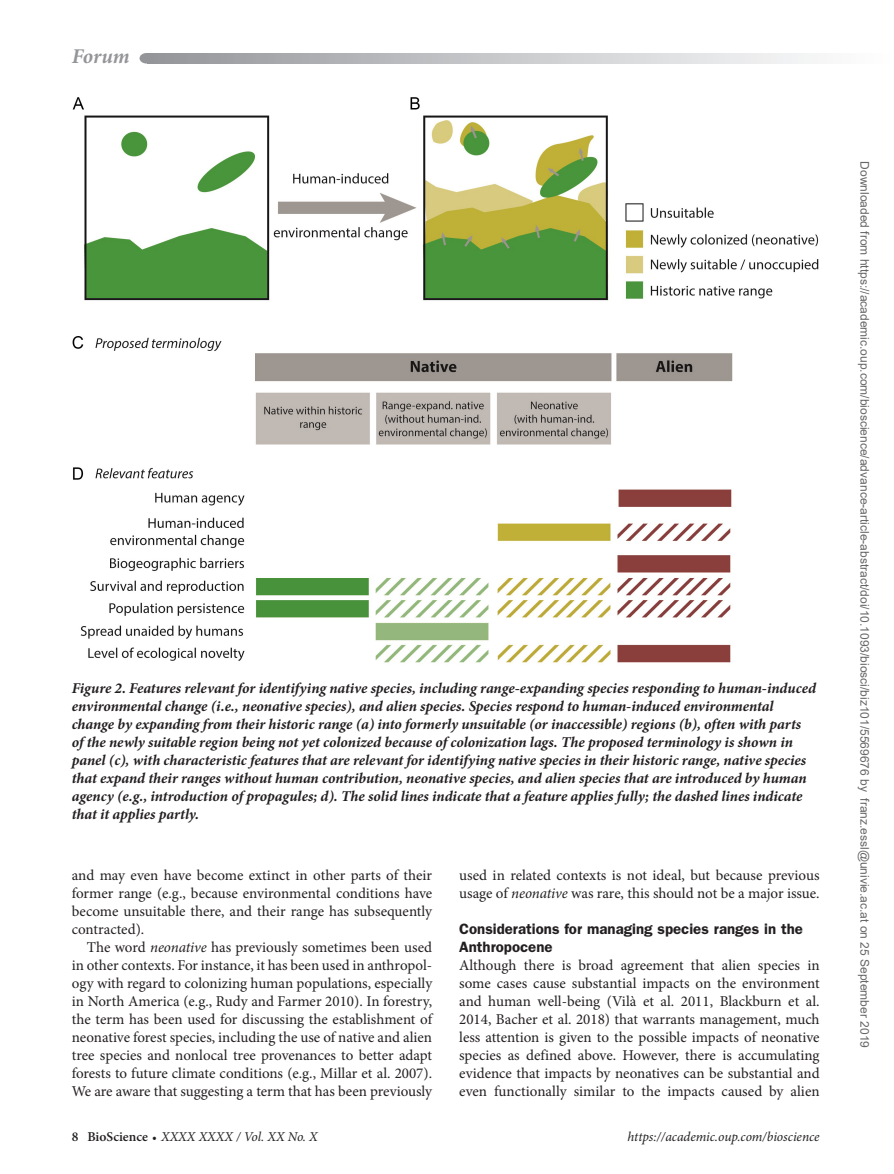
<style>
.page{position:relative;width:894px;height:1174px;background:#fff}
.page>*{position:absolute;margin:0;border:0;box-sizing:border-box;transform-origin:0 0}
.t1{font:italic 700 21px "Minion Pro";letter-spacing:-.005em;color:#939598}
.FigCaption{font:italic 700 15px/18px "Minion Pro";letter-spacing:-.005em;color:#231f20}
.Para{font:15px/18px "Minion Pro";letter-spacing:-.005em;color:#231f20;text-align:justify}
.ParaFL{font:15px/18px "Minion Pro";color:#231f20;text-align:justify}
.t2{font:600 15px/18px "ITC Franklin Gothic Std";color:#231f20}
.t3{font:italic 13.5px "Minion Pro";letter-spacing:-.005em;color:#231f20}
.t4{font:12px "Arial";color:#666}
.s1{font-style:italic}
.s2{font-weight:600;font-style:normal}
.s3{font-weight:600;font-style:normal;font-size:12px}
</style>
<div class="page">
<svg style="left:149px;top:53px;width:663px;height:11px;background:#c5c6c8"></svg>
<div style="left:139px;top:53px;width:14px;height:11px;background:#939598;border-radius:50%"></div>
<img style="left:72px;top:97px;width:747px;height:566px">
<h1 class="t1" style="left:72px;top:41px;width:59px">Forum</h1>
<p class="FigCaption" style="left:72px;top:678px;width:745px">Figure 2. Features relevant for identifying native species, including range-expanding species responding to human-induced environmental change (i.e., neonative species), and alien species. Species respond to human-induced environmental change by expanding from their historic range (a) into formerly unsuitable (or inaccessible) regions (b), often with parts of the newly suitable region being not yet colonized because of colonization lags. The proposed terminology is shown in panel (c), with characteristic features that are relevant for identifying native species in their historic range, native species that expand their ranges without human contribution, neonative species, and alien species that are introduced by human agency (e.g., introduction of propagules; d). The solid lines indicate that a feature applies fully; the dashed lines indicate that it applies partly.</p>
<p class="Para" style="left:72px;top:866px;width:362px">and may even have become extinct in other parts of their former range (e.g., because environmental conditions have become unsuitable there, and their range has subsequently contracted).</p>
<p class="Para" style="left:72px;top:938px;width:362px;text-indent:15px">The word <span class="s1">neonative</span> has previously sometimes been used in other contexts. For instance, it has been used in anthropol&shy;ogy with regard to colonizing human populations, especially in North America (e.g., Rudy and Farmer 2010). In forestry, the term has been used for discussing the establishment of neonative forest species, including the use of native and alien tree species and nonlocal tree provenances to better adapt forests to future climate conditions (e.g., Millar et al. 2007).<br>We are aware that suggesting a term that has been previously</p>
<p class="Para" style="left:459px;top:866px;width:362px">used in related contexts is not ideal, but because previous usage of <span class="s1">neonative</span> was rare, this should not be a major issue.</p>
<h1 class="t2" style="left:459px;top:919px;width:345px">Considerations for managing species ranges in the<br>Anthropocene</h1>
<p class="ParaFL" style="left:459px;top:956px;width:362px">Although there is broad agreement that alien species in some cases cause substantial impacts on the environment and human well-being (Vilà et al. 2011, Blackburn et al.<br>2014, Bacher et al. 2018) that warrants management, much less attention is given to the possible impacts of neonative species as defined above. However, there is accumulating evidence that impacts by neonatives can be substantial and even functionally similar to the impacts caused by alien</p>
<p class="t3" style="left:72px;top:1127px;width:247px"><span class="s2">8 BioScience</span> <span class="s3">•</span> XXXX XXXX / Vol. XX No. X</p>
<p class="t3" style="left:627px;top:1127px;width:193px">https://academic.oup.com/bioscience</p>
<p class="t4" style="left:868px;top:161px;width:888px;rotate:90deg">Downloaded from https://academic.oup.com/bioscience/advance-article-abstract/doi/10.1093/biosci/biz101/5569676 by franz.essl@univie.ac.at on 25 September 2019</p>
</div>
